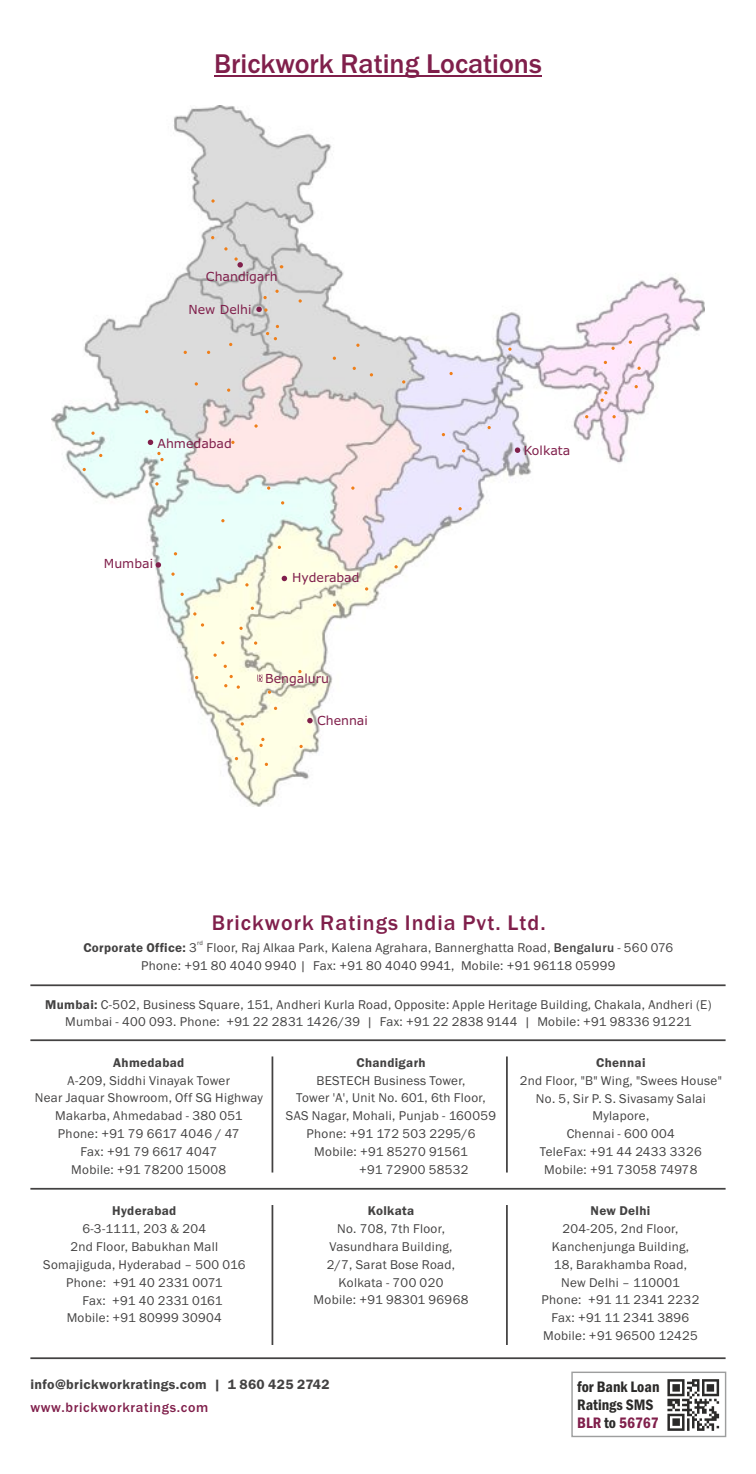
<style>
.page{position:relative;width:756px;height:1474px;background:#fff}
.page>*{position:absolute;margin:0;border:0;box-sizing:border-box;transform-origin:0 0}
.t1{font:500 28px "Franklin Gothic";color:#801f4b}
.t2{font:500 21.88px "Franklin Gothic";letter-spacing:.05em;color:#801f4b}
.t3{font:600 condensed 15.75px/17.8px "Franklin Gothic";color:#2b2a29}
.t4{font:600 14px "Franklin Gothic";letter-spacing:.025em;color:#434242}
.t5{font:500 14px "Franklin Gothic";letter-spacing:.05em;color:#801f4b}
.t6{font:13.12px/17.8px "Franklin Gothic";letter-spacing:.025em;color:#434242;text-align:center}
.t7{font:600 13.12px "Franklin Gothic";letter-spacing:.025em;color:#434242}
.t8{font:13.12px "Franklin Gothic";letter-spacing:-.005em;color:#434242}
.t9{font:12.42px "Verdana";color:#801f4b}
.t10{font:6.65px "Franklin Gothic";color:#434242}
.s1{font-weight:600}
.s2{font-weight:500}
.s3{color:#801f4b}
</style>
<div class="page">
<hr style="left:272px;top:1056px;width:1px;height:116px;background:#434242">
<hr style="left:506px;top:1056px;width:2px;height:116px;background:#434242">
<hr style="left:272px;top:1204px;width:1px;height:140px;background:#434242">
<hr style="left:506px;top:1204px;width:2px;height:140px;background:#434242">
<hr style="left:30px;top:1187px;width:696px;height:2px;background:#434242">
<hr style="left:30px;top:1357px;width:696px;height:1px;background:#434242">
<hr style="left:30px;top:1039px;width:696px;height:2px;background:#434242">
<hr style="left:30px;top:984px;width:696px;height:2px;background:#434242">
<img style="left:51px;top:105px;width:654px;height:701px">
<svg style="left:275px;top:289px;width:4px;height:4px"></svg>
<svg style="left:211px;top:199px;width:4px;height:4px"></svg>
<svg style="left:224px;top:247px;width:4px;height:3px"></svg>
<svg style="left:234px;top:257px;width:9px;height:10px"></svg>
<svg style="left:263px;top:296px;width:4px;height:3px"></svg>
<svg style="left:256px;top:306px;width:12px;height:6px"></svg>
<svg style="left:637px;top:366px;width:4px;height:4px"></svg>
<svg style="left:282px;top:575px;width:5px;height:6px"></svg>
<svg style="left:156px;top:562px;width:5px;height:5px"></svg>
<svg style="left:221px;top:519px;width:4px;height:3px"></svg>
<svg style="left:245px;top:583px;width:4px;height:3px"></svg>
<svg style="left:394px;top:565px;width:4px;height:3px"></svg>
<svg style="left:458px;top:507px;width:4px;height:3px"></svg>
<svg style="left:278px;top:545px;width:3px;height:4px"></svg>
<svg style="left:351px;top:486px;width:4px;height:3px"></svg>
<svg style="left:171px;top:572px;width:4px;height:3px"></svg>
<svg style="left:181px;top:592px;width:3px;height:4px"></svg>
<svg style="left:251px;top:606px;width:3px;height:4px"></svg>
<svg style="left:239px;top:626px;width:4px;height:4px"></svg>
<svg style="left:155px;top:482px;width:4px;height:3px"></svg>
<svg style="left:307px;top:718px;width:6px;height:5px"></svg>
<svg style="left:274px;top:706px;width:3px;height:4px"></svg>
<svg style="left:298px;top:670px;width:4px;height:3px"></svg>
<svg style="left:265px;top:762px;width:3px;height:4px"></svg>
<svg style="left:299px;top:744px;width:4px;height:4px"></svg>
<svg style="left:259px;top:737px;width:6px;height:10px"></svg>
<svg style="left:224px;top:664px;width:3px;height:4px"></svg>
<svg style="left:213px;top:653px;width:4px;height:3px"></svg>
<svg style="left:257px;top:674px;width:6px;height:7px"></svg>
<svg style="left:333px;top:356px;width:3px;height:4px"></svg>
<svg style="left:356px;top:343px;width:4px;height:4px"></svg>
<svg style="left:449px;top:372px;width:4px;height:3px"></svg>
<svg style="left:508px;top:347px;width:4px;height:4px"></svg>
<svg style="left:266px;top:325px;width:13px;height:15px"></svg>
<svg style="left:227px;top:388px;width:3px;height:4px"></svg>
<svg style="left:254px;top:424px;width:4px;height:3px"></svg>
<svg style="left:612px;top:415px;width:4px;height:3px"></svg>
<svg style="left:601px;top:391px;width:7px;height:11px"></svg>
<svg style="left:629px;top:340px;width:3px;height:4px"></svg>
<svg style="left:611px;top:346px;width:4px;height:4px"></svg>
<svg style="left:515px;top:447px;width:5px;height:6px"></svg>
<svg style="left:231px;top:441px;width:4px;height:3px"></svg>
<svg style="left:91px;top:431px;width:4px;height:4px"></svg>
<svg style="left:157px;top:452px;width:7px;height:9px"></svg>
<svg style="left:148px;top:439px;width:5px;height:6px"></svg>
<hr style="left:214px;top:75px;width:328px;height:2px;background:#801f4b">
<div style="left:571px;top:1371px;width:155px;height:66px;border:1px solid #9d9e9e"></div>
<svg style="left:667px;top:1379px;width:52px;height:51px"></svg>
<h1 class="t1" style="left:214px;top:53px;width:329px">Brickwork Rating Locations</h1>
<p class="t9" style="left:206px;top:271px;width:73px">Chandigarh</p>
<p class="t9" style="left:188px;top:304px;width:65px">New Delhi</p>
<p class="t9" style="left:158px;top:438px;width:76px">Ahmedabad</p>
<p class="t9" style="left:104px;top:558px;width:51px">Mumbai</p>
<p class="t9" style="left:292px;top:573px;width:69px">Hyderabad</p>
<p class="t9" style="left:265px;top:674px;width:65px">Bengaluru</p>
<p class="t9" style="left:317px;top:716px;width:52px">Chennai</p>
<p class="t9" style="left:524px;top:445px;width:48px">Kolkata</p>
<h2 class="t2" style="left:212px;top:914px;width:335px">Brickwork Ratings India Pvt. Ltd.</h2>
<p class="t10" style="left:197px;top:940px;width:7px">rd</p>
<p class="t6" style="left:83px;top:939px;width:591px"><span class="s1">Corporate Office:</span> 3 Floor, Raj Alkaa Park, Kalena Agrahara, Bannerghatta Road, <span class="s2">Bengaluru</span> - 560 076<br>Phone: +91 80 4040 9940 | Fax: +91 80 4040 9941, Mobile: +91 96118 05999</p>
<p class="t6" style="left:45px;top:996px;width:668px"><span class="s1">Mumbai:</span> C-502, Business Square, 151, Andheri Kurla Road, Opposite: Apple Heritage Building, Chakala, Andheri (E)<br>Mumbai - 400 093. Phone: +91 22 2831 1426/39 | Fax: +91 22 2838 9144 | Mobile: +91 98336 91221</p>
<p class="t7" style="left:113px;top:1057px;width:73px">Ahmedabad</p>
<p class="t6" style="left:35px;top:1072px;width:230px">A-209, Siddhi Vinayak Tower<br>Near Jaquar Showroom, Off SG Highway<br>Makarba, Ahmedabad - 380 051<br>Phone: +91 79 6617 4046 / 47<br>Fax: +91 79 6617 4047<br>Mobile: +91 78200 15008</p>
<p class="t7" style="left:112px;top:1206px;width:66px">Hyderabad</p>
<p class="t6" style="left:82px;top:1220px;width:125px">6-3-1111, 203 &amp; 204</p>
<p class="t6" style="left:70px;top:1238px;width:149px">2nd Floor, Babukhan Mall</p>
<p class="t6" style="left:43px;top:1256px;width:204px">Somajiguda, Hyderabad – 500 016</p>
<p class="t6" style="left:66px;top:1274px;width:158px">Phone: +91 40 2331 0071</p>
<p class="t8" style="left:83px;top:1295px;width:141px">Fax: +91 40 2331 0161</p>
<p class="t6" style="left:67px;top:1310px;width:157px">Mobile: +91 80999 30904</p>
<p class="t7" style="left:356px;top:1057px;width:71px">Chandigarh</p>
<p class="t6" style="left:316px;top:1072px;width:151px">BESTECH Business Tower,</p>
<p class="t6" style="left:296px;top:1090px;width:191px">Tower 'A', Unit No. 601, 6th Floor,</p>
<p class="t6" style="left:286px;top:1107px;width:212px">SAS Nagar, Mohali, Punjab - 160059</p>
<p class="t6" style="left:306px;top:1125px;width:171px">Phone: +91 172 503 2295/6</p>
<p class="t6" style="left:314px;top:1143px;width:155px">Mobile: +91 85270 91561</p>
<p class="t6" style="left:359px;top:1161px;width:111px">+91 72900 58532</p>
<p class="t7" style="left:368px;top:1205px;width:48px">Kolkata</p>
<p class="t6" style="left:314px;top:1220px;width:156px">No. 708, 7th Floor,<br>Vasundhara Building,<br>2/7, Sarat Bose Road,<br>Kolkata - 700 020<br>Mobile: +91 98301 96968</p>
<p class="t7" style="left:596px;top:1057px;width:51px">Chennai</p>
<p class="t6" style="left:520px;top:1072px;width:204px">2nd Floor, "B" Wing, "Swees House"<br>No. 5, Sir P. S. Sivasamy Salai<br>Mylapore,<br>Chennai - 600 004<br>TeleFax: +91 44 2433 3326<br>Mobile: +91 73058 74978</p>
<p class="t7" style="left:591px;top:1205px;width:61px">New Delhi</p>
<p class="t6" style="left:542px;top:1220px;width:159px">204-205, 2nd Floor,<br>Kanchenjunga Building,<br>18, Barakhamba Road,<br>New Delhi – 110001<br>Phone: +91 11 2341 2232<br>Fax: +91 11 2341 3896<br>Mobile: +91 96500 12425</p>
<p class="t4" style="left:30px;top:1379px;width:301px">info@brickworkratings.com | 1 860 425 2742</p>
<p class="t3" style="left:577px;top:1379px;width:84px">for Bank Loan<br>Ratings SMS<br><span class="s3">BLR</span> to <span class="s3">56767</span></p>
<p class="t5" style="left:30px;top:1401px;width:179px">www.brickworkratings.com</p>
</div>
